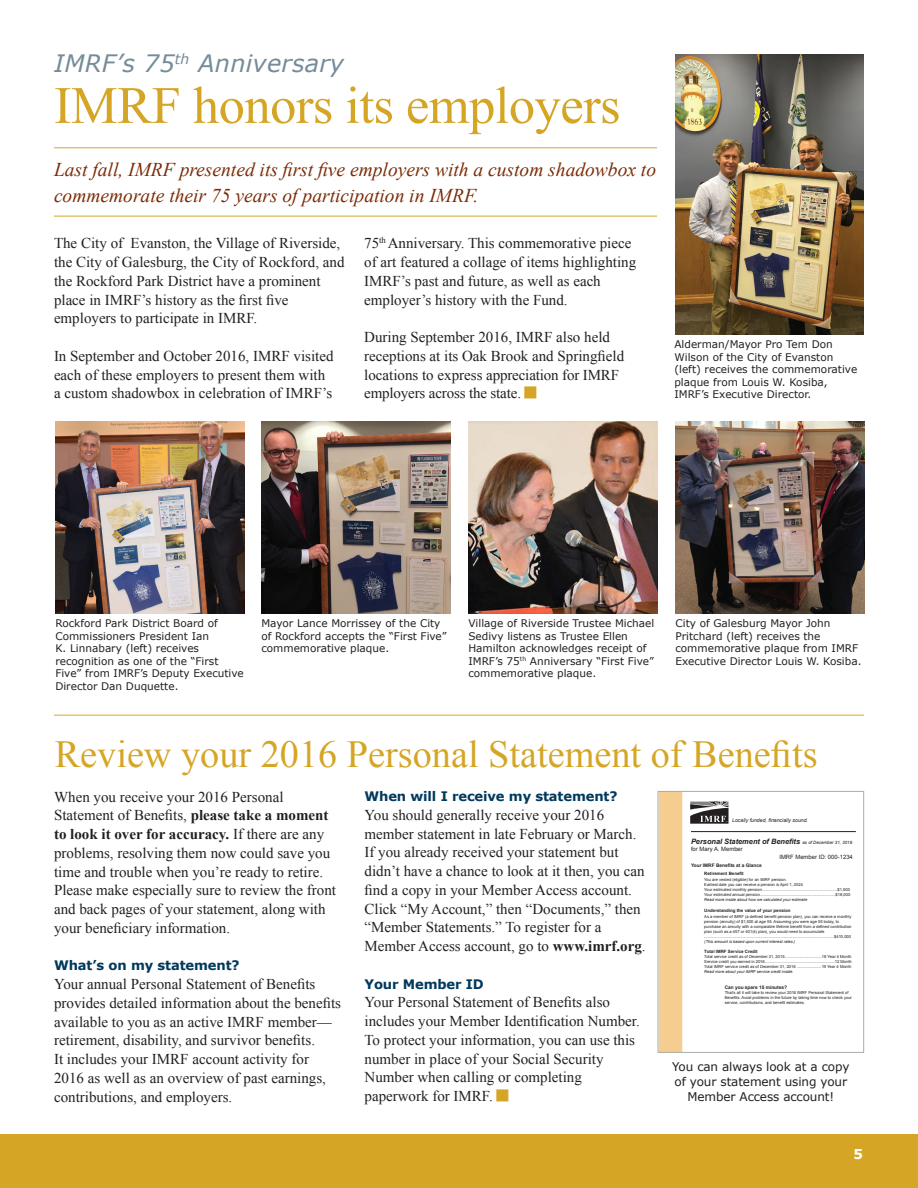
<style>
.page{position:relative;width:918px;height:1188px;background:#fff}
.page>*{position:absolute;margin:0;border:0;box-sizing:border-box;transform-origin:0 0}
.t1{font:52.5px "Times New Roman";letter-spacing:-.01em;color:#d5a626}
.t2{font:38.25px "Times New Roman";color:#d5a626}
.t3{font:italic 24px "Verdana";letter-spacing:.01em;color:#758c99}
.t4{font:italic 19.5px/25.5px "Times New Roman";color:#7c2b06}
.Story_Text{font:15px/18.8px "Times New Roman";color:#231f20}
.t5{font:700 13.5px "Verdana";color:#fff}
.t6{font:700 13.2px "Verdana";letter-spacing:-.01em;color:#00395c}
.t7{font:12px/15px "Verdana";letter-spacing:-.01em;color:#231f20;text-align:center}
.t8{font:10.5px/12.6px "Verdana";color:#231f20}
.t9{font:italic 700 7.35px "Arial";color:#231f20}
.t10{font:5.85px "Arial";color:#231f20}
.t11{font:italic 5.1px "Arial";color:#231f20}
.t12{font:700 4.8px "Arial";color:#231f20}
.t13{font:700 4.5px "Arial";color:#231f20}
.t14{font:4.05px/4.8px "Arial";color:#231f20}
.s1{font-weight:700}
.s2{font-weight:400;font-size:4.5px}
.s3{font-style:italic}
</style>
<div class="page">
<div style="left:0;top:1134px;width:918px;height:54px;background:#d5a626"></div>
<hr style="left:54px;top:715px;width:810px;height:1px;background:#d5a626">
<div style="left:659px;top:791px;width:23px;height:261px;background:#f6cd91"></div>
<svg style="left:690px;top:801px;width:39px;height:1px"></svg>
<svg style="left:690px;top:802px;width:39px;height:22px"></svg>
<hr style="left:691px;top:831px;width:165px;height:1px;background:#231f20">
<div style="left:658px;top:791px;width:206px;height:262px;border:1px solid #abafa6"></div>
<hr style="left:54px;top:147px;width:603px;height:1px;background:#d5a626">
<hr style="left:54px;top:216px;width:603px;height:1px;background:#d5a626">
<img style="left:675px;top:421px;width:190px;height:193px">
<img style="left:261px;top:421px;width:189px;height:193px">
<img style="left:468px;top:421px;width:190px;height:193px">
<img style="left:55px;top:421px;width:189px;height:193px">
<img style="left:675px;top:54px;width:189px;height:280px">
<p class="t3" style="left:54px;top:47px;width:292px">IMRF’s 75<sup>th</sup> Anniversary</p>
<p class="t1" style="left:54px;top:70px;width:568px">IMRF honors its employers</p>
<p class="t4" style="left:54px;top:156px;width:604px">Last fall, IMRF presented its first five employers with a custom shadowbox to commemorate their 75 years of participation in IMRF.</p>
<p class="Story_Text" style="left:54px;top:234px;width:292px">The City of Evanston, the Village of Riverside, the City of Galesburg, the City of Rockford, and the Rockford Park District have a prominent place in IMRF’s history as the first five employers to participate in IMRF.</p>
<p class="Story_Text" style="left:54px;top:346px;width:281px">In September and October 2016, IMRF visited each of these employers to present them with a custom shadowbox in celebration of IMRF’s</p>
<p class="Story_Text" style="left:364px;top:234px;width:274px">75<sup>th</sup> Anniversary. This commemorative piece of art featured a collage of items highlighting IMRF’s past and future, as well as each employer’s history with the Fund.</p>
<p class="Story_Text" style="left:364px;top:327px;width:261px">During September 2016, IMRF also held receptions at its Oak Brook and Springfield locations to express appreciation for IMRF employers across the state.</p>
<p class="t8" style="left:674px;top:338px;width:184px">Alderman/Mayor Pro Tem Don<br>Wilson of the City of Evanston (left) receives the commemorative plaque from Louis W. Kosiba,<br>IMRF’s Executive Director.</p>
<p class="t8" style="left:55px;top:617px;width:190px">Rockford Park District Board of<br>Commissioners President Ian<br>K. Linnabary (left) receives recognition as one of the “First<br>Five” from IMRF’s Deputy Executive<br>Director Dan Duquette.</p>
<p class="t8" style="left:261px;top:617px;width:187px">Mayor Lance Morrissey of the City of Rockford accepts the “First Five” commemorative plaque.</p>
<p class="t8" style="left:468px;top:617px;width:187px">Village of Riverside Trustee Michael Sedivy listens as Trustee Ellen Hamilton acknowledges receipt of IMRF’s 75<sup>th</sup> Anniversary “First Five” commemorative plaque.</p>
<p class="t8" style="left:675px;top:617px;width:188px">City of Galesburg Mayor John<br>Pritchard (left) receives the commemorative plaque from IMRF<br>Executive Director Louis W. Kosiba.</p>
<p class="t2" style="left:55px;top:728px;width:764px">Review your 2016 Personal Statement of Benefits</p>
<p class="Story_Text" style="left:54px;top:787px;width:284px">When you receive your 2016 Personal Statement of Benefits, <span class="s1">please take a moment to look it over for accuracy.</span> If there are any problems, resolving them now could save you time and trouble when you’re ready to retire.<br>Please make especially sure to review the front and back pages of your statement, along with your beneficiary information.</p>
<p class="t6" style="left:54px;top:956px;width:187px">What’s on my statement?</p>
<p class="Story_Text" style="left:54px;top:974px;width:289px">Your annual Personal Statement of Benefits provides detailed information about the benefits available to you as an active IMRF member— retirement, disability, and survivor benefits.<br>It includes your IMRF account activity for 2016 as well as an overview of past earnings, contributions, and employers.</p>
<p class="t6" style="left:365px;top:787px;width:255px">When will I receive my statement?</p>
<p class="Story_Text" style="left:365px;top:805px;width:283px">You should generally receive your 2016 member statement in late February or March.<br>If you already received your statement but didn’t have a chance to look at it then, you can find a copy in your Member Access account.<br>Click “My Account,” then “Documents,” then “Member Statements.” To register for a Member Access account, go to <span class="s1">www.imrf.org</span>.</p>
<p class="t6" style="left:365px;top:975px;width:121px">Your Member ID</p>
<p class="Story_Text" style="left:365px;top:993px;width:277px">Your Personal Statement of Benefits also includes your Member Identification Number.<br>To protect your information, you can use this number in place of your Social Security Number when calling or completing paperwork for IMRF.</p>
<p class="t11" style="left:732px;top:817px;width:77px">Locally funded, financially sound.</p>
<p class="t9" style="left:691px;top:836px;width:163px">Personal Statement of Benefits <span class="s2">as of December 31, 2016</span></p>
<p class="t10" style="left:691px;top:846px;width:53px">for Mary A. Member</p>
<p class="t10" style="left:779px;top:853px;width:75px">IMRF Member ID: 000-1234</p>
<p class="t12" style="left:691px;top:862px;width:72px">Your IMRF Benefits at a Glance</p>
<p class="t13" style="left:704px;top:871px;width:41px">Retirement Benefit</p>
<p class="t14" style="left:704px;top:878px;width:147px">You are vested (eligible) for an IMRF pension.<br>Earliest date you can receive a pension is April 1, 2024<br>Your estimated monthly pension...................................................................$1,500<br>Your estimated annual pension...................................................................$18,000<br><span class="s3">Read more inside about how we calculated your estimate</span></p>
<p class="t13" style="left:704px;top:907px;width:88px">Understanding the value of your pension</p>
<p class="t14" style="left:704px;top:914px;width:149px">As a member of IMRF (a defined benefit pension plan), you can receive a monthly pension (annuity) of $1,500 at age 55. Assuming you were age 55 today, to purchase an annuity with a comparable lifetime benefit from a defined contribution plan (such as a 457 or 401(k) plan), you would need to accumulate ...................................................................................................................$410,000 <span class="s3">(This amount is based upon current interest rates.)</span></p>
<p class="t13" style="left:704px;top:948px;width:55px">Total IMRF Service Credit</p>
<p class="t14" style="left:704px;top:954px;width:149px;text-align:justify">Total service credit as of December 31, 2015.................................18 Year 4 Month Service credit you earned in 2016..............................................................12 Month Total IMRF service credit as of December 31, 2016 ......................19 Year 4 Month <span class="s3">Read more about your IMRF service credit inside.</span></p>
<p class="t12" style="left:725px;top:984px;width:64px">Can you spare 15 minutes?</p>
<p class="t14" style="left:725px;top:991px;width:129px">That’s all it will take to review your 2016 IMRF Personal Statement of<br>Benefits. Avoid problems in the future by taking time now to check your service, contributions, and benefit estimates.</p>
<p class="t7" style="left:672px;top:1059px;width:179px">You can always look at a copy of your statement using your<br>Member Access account!</p>
<p class="t5" style="left:853px;top:1144px;width:11px">5</p>
</div>
